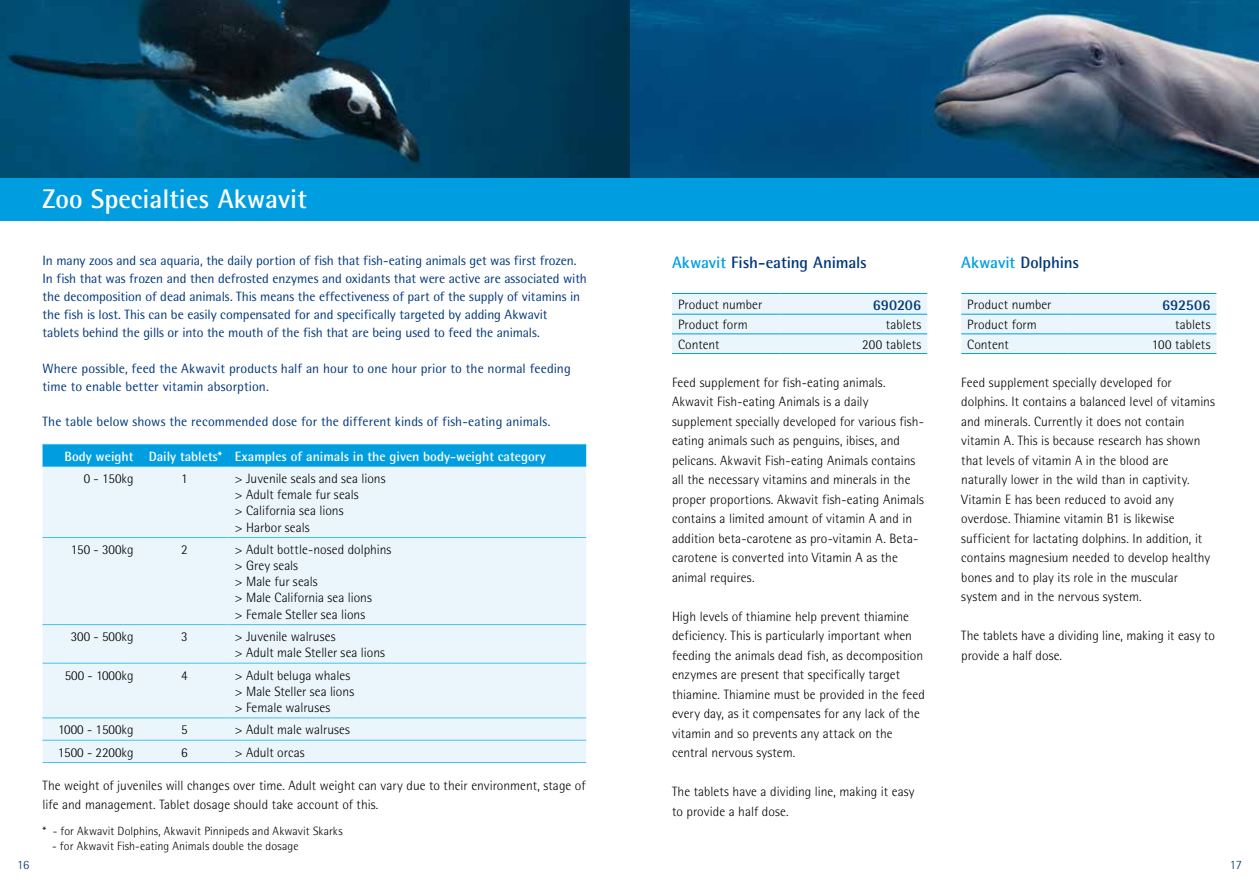
<style>
.page{position:relative;width:1259px;height:893px;background:#fff}
.page>*{position:absolute;margin:0;border:0;box-sizing:border-box;transform-origin:0 0}
.t1{font:700 27px "Rotis Semi Sans";color:#fff}
.t2{font:700 16.5px "Rotis Semi Sans";letter-spacing:-.01em;color:#00377a}
.t3{font:700 15px "Rotis Semi Sans";color:#00377a}
.t4{font:300 13.5px/19.5px "Rotis Semi Sans";color:#000}
.t5{font:13.5px/18px "Rotis Semi Sans";color:#00377a}
.t6{font:700 13.5px "Rotis Semi Sans";color:#fff}
.t7{font:300 12.75px "Rotis Semi Sans";color:#00377a}
.t8{font:300 12px "Rotis Semi Sans";letter-spacing:.01em;color:#000}
.s1{color:#009ee0}
</style>
<div class="page">
<img style="left:629px;top:0;width:630px;height:179px">
<svg style="left:0;top:0;width:629px;height:179px"></svg>
<div style="left:0;top:179px;width:1259px;height:42px;background:#009ee0"></div>
<div style="left:43px;top:445px;width:543px;height:21px;background:#009ee0"></div>
<div style="left:43px;top:467px;width:543px;height:295px;background:#ebf6fc"></div>
<hr style="left:43px;top:444px;width:97px;height:1px;background:#45c0eb">
<hr style="left:140px;top:444px;width:89px;height:1px;background:#45c0eb">
<hr style="left:229px;top:444px;width:357px;height:1px;background:#45c0eb">
<hr style="left:43px;top:466px;width:97px;height:1px;background:#45c0eb">
<hr style="left:140px;top:466px;width:89px;height:1px;background:#45c0eb">
<hr style="left:229px;top:466px;width:357px;height:1px;background:#45c0eb">
<hr style="left:43px;top:537px;width:97px;height:1px;background:#45c0eb">
<hr style="left:140px;top:537px;width:89px;height:1px;background:#45c0eb">
<hr style="left:229px;top:537px;width:357px;height:1px;background:#45c0eb">
<hr style="left:43px;top:624px;width:97px;height:1px;background:#45c0eb">
<hr style="left:140px;top:624px;width:89px;height:1px;background:#45c0eb">
<hr style="left:229px;top:624px;width:357px;height:1px;background:#45c0eb">
<hr style="left:43px;top:663px;width:97px;height:1px;background:#45c0eb">
<hr style="left:140px;top:663px;width:89px;height:1px;background:#45c0eb">
<hr style="left:229px;top:663px;width:357px;height:1px;background:#45c0eb">
<hr style="left:43px;top:717px;width:97px;height:1px;background:#45c0eb">
<hr style="left:140px;top:717px;width:89px;height:1px;background:#45c0eb">
<hr style="left:229px;top:717px;width:357px;height:1px;background:#45c0eb">
<hr style="left:43px;top:740px;width:97px;height:1px;background:#45c0eb">
<hr style="left:140px;top:740px;width:89px;height:1px;background:#45c0eb">
<hr style="left:229px;top:740px;width:357px;height:1px;background:#45c0eb">
<hr style="left:43px;top:762px;width:97px;height:1px;background:#45c0eb">
<hr style="left:140px;top:762px;width:89px;height:1px;background:#45c0eb">
<hr style="left:229px;top:762px;width:357px;height:1px;background:#45c0eb">
<div style="left:672px;top:294px;width:255px;height:59px;background:#ebf6fc"></div>
<hr style="left:672px;top:293px;width:107px;height:1px;background:#009ee0">
<hr style="left:779px;top:293px;width:148px;height:1px;background:#009ee0">
<hr style="left:672px;top:314px;width:107px;height:1px;background:#009ee0">
<hr style="left:779px;top:314px;width:148px;height:1px;background:#009ee0">
<hr style="left:672px;top:333px;width:107px;height:1px;background:#009ee0">
<hr style="left:779px;top:333px;width:148px;height:1px;background:#009ee0">
<hr style="left:672px;top:353px;width:107px;height:1px;background:#009ee0">
<hr style="left:779px;top:353px;width:148px;height:1px;background:#009ee0">
<div style="left:961px;top:294px;width:255px;height:59px;background:#ebf6fc"></div>
<hr style="left:961px;top:293px;width:107px;height:1px;background:#009ee0">
<hr style="left:1068px;top:293px;width:148px;height:1px;background:#009ee0">
<hr style="left:961px;top:314px;width:107px;height:1px;background:#009ee0">
<hr style="left:1068px;top:314px;width:148px;height:1px;background:#009ee0">
<hr style="left:961px;top:333px;width:107px;height:1px;background:#009ee0">
<hr style="left:1068px;top:333px;width:148px;height:1px;background:#009ee0">
<hr style="left:961px;top:353px;width:107px;height:1px;background:#009ee0">
<hr style="left:1068px;top:353px;width:148px;height:1px;background:#009ee0">
<h1 class="t1" style="left:43px;top:182px;width:266px">Zoo Specialties Akwavit</h1>
<p class="t5" style="left:43px;top:252px;width:546px">In many zoos and sea aquaria, the daily portion of fish that fish-eating animals get was first frozen.<br>In fish that was frozen and then defrosted enzymes and oxidants that were active are associated with the decomposition of dead animals. This means the effectiveness of part of the supply of vitamins in the fish is lost. This can be easily compensated for and specifically targeted by adding Akwavit tablets behind the gills or into the mouth of the fish that are being used to feed the animals.</p>
<p class="t5" style="left:43px;top:360px;width:530px">Where possible, feed the Akwavit products half an hour to one hour prior to the normal feeding time to enable better vitamin absorption.</p>
<p class="t5" style="left:43px;top:412px;width:509px">The table below shows the recommended dose for the different kinds of fish-eating animals.</p>
<p class="t6" style="left:64px;top:448px;width:483px">Body weight Daily tablets* Examples of animals in the given body-weight category</p>
<p class="t4" style="left:84px;top:469px;width:51px">0 - 150kg</p>
<p class="t4" style="left:181px;top:469px;width:8px">1</p>
<p class="t4" style="left:235px;top:470px;width:152px;line-height:16.2px">&gt; Juvenile seals and sea lions &gt; Adult female fur seals<br>&gt; California sea lions<br>&gt; Harbor seals</p>
<p class="t4" style="left:71px;top:539px;width:64px">150 - 300kg</p>
<p class="t4" style="left:181px;top:539px;width:8px">2</p>
<p class="t4" style="left:235px;top:541px;width:158px;line-height:16.2px">&gt; Adult bottle-nosed dolphins &gt; Grey seals<br>&gt; Male fur seals<br>&gt; Male California sea lions<br>&gt; Female Steller sea lions</p>
<p class="t4" style="left:71px;top:627px;width:64px">300 - 500kg</p>
<p class="t4" style="left:181px;top:627px;width:8px">3</p>
<p class="t4" style="left:235px;top:628px;width:151px;line-height:16.2px">&gt; Juvenile walruses<br>&gt; Adult male Steller sea lions</p>
<p class="t4" style="left:65px;top:665px;width:70px">500 - 1000kg</p>
<p class="t4" style="left:181px;top:665px;width:8px">4</p>
<p class="t4" style="left:235px;top:667px;width:121px;line-height:16.2px">&gt; Adult beluga whales &gt; Male Steller sea lions &gt; Female walruses</p>
<p class="t4" style="left:58px;top:720px;width:77px">1000 - 1500kg</p>
<p class="t4" style="left:181px;top:720px;width:8px">5</p>
<p class="t4" style="left:235px;top:720px;width:117px">&gt; Adult male walruses</p>
<p class="t4" style="left:58px;top:742px;width:77px">1500 - 2200kg</p>
<p class="t4" style="left:181px;top:742px;width:8px">6</p>
<p class="t4" style="left:235px;top:742px;width:71px">&gt; Adult orcas</p>
<p class="t4" style="left:43px;top:776px;width:544px">The weight of juveniles will changes over time. Adult weight can vary due to their environment, stage of life and management. Tablet dosage should take account of this.</p>
<p class="t8" style="left:43px;top:824px;width:301px">* - for Akwavit Dolphins, Akwavit Pinnipeds and Akwavit Skarks</p>
<p class="t8" style="left:52px;top:839px;width:248px">- for Akwavit Fish-eating Animals double the dosage</p>
<p class="t2" style="left:672px;top:252px;width:196px"><span class="s1">Akwavit</span> Fish-eating Animals</p>
<p class="t4" style="left:678px;top:294px;width:86px">Product number</p>
<p class="t3" style="left:872px;top:295px;width:50px">690206</p>
<p class="t4" style="left:678px;top:315px;width:71px">Product form</p>
<p class="t4" style="left:886px;top:315px;width:37px">tablets</p>
<p class="t4" style="left:678px;top:335px;width:43px">Content</p>
<p class="t4" style="left:862px;top:335px;width:60px">200 tablets</p>
<p class="t4" style="left:672px;top:373px;width:253px">Feed supplement for fish-eating animals.<br>Akwavit Fish-eating Animals is a daily supplement specially developed for various fish&shy;eating animals such as penguins, ibises, and pelicans. Akwavit Fish-eating Animals contains all the necessary vitamins and minerals in the proper proportions. Akwavit fish-eating Animals contains a limited amount of vitamin A and in addition beta-carotene as pro-vitamin A. Beta&shy;carotene is converted into Vitamin A as the animal requires.</p>
<p class="t4" style="left:672px;top:607px;width:254px">High levels of thiamine help prevent thiamine deficiency. This is particularly important when feeding the animals dead fish, as decomposition enzymes are present that specifically target thiamine. Thiamine must be provided in the feed every day, as it compensates for any lack of the vitamin and so prevents any attack on the central nervous system.</p>
<p class="t4" style="left:672px;top:782px;width:244px">The tablets have a dividing line, making it easy to provide a half dose.</p>
<p class="t2" style="left:961px;top:252px;width:119px"><span class="s1">Akwavit</span> Dolphins</p>
<p class="t4" style="left:967px;top:294px;width:86px">Product number</p>
<p class="t3" style="left:1162px;top:295px;width:50px">692506</p>
<p class="t4" style="left:967px;top:315px;width:71px">Product form</p>
<p class="t4" style="left:1175px;top:315px;width:37px">tablets</p>
<p class="t4" style="left:967px;top:335px;width:43px">Content</p>
<p class="t4" style="left:1151px;top:335px;width:60px">100 tablets</p>
<p class="t4" style="left:961px;top:373px;width:255px">Feed supplement specially developed for dolphins. It contains a balanced level of vitamins and minerals. Currently it does not contain vitamin A. This is because research has shown that levels of vitamin A in the blood are naturally lower in the wild than in captivity.<br>Vitamin E has been reduced to avoid any overdose. Thiamine vitamin B1 is likewise sufficient for lactating dolphins. In addition, it contains magnesium needed to develop healthy bones and to play its role in the muscular system and in the nervous system.</p>
<p class="t4" style="left:961px;top:626px;width:255px">The tablets have a dividing line, making it easy to provide a half dose.</p>
<p class="t7" style="left:17px;top:857px;width:14px">16</p>
<p class="t7" style="left:1229px;top:857px;width:14px">17</p>
</div>
